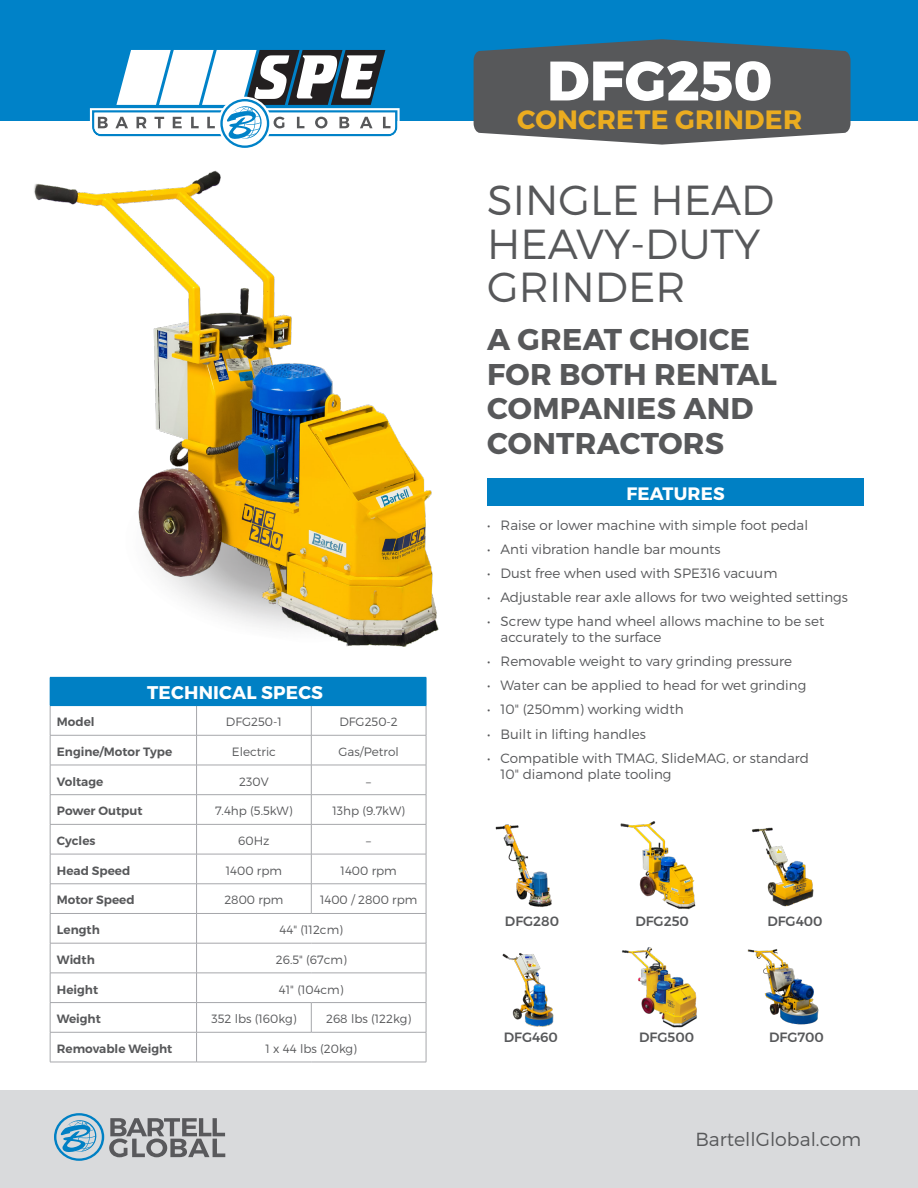
<style>
.page{position:relative;width:918px;height:1188px;background:#fff}
.page>*{position:absolute;margin:0;border:0;box-sizing:border-box;transform-origin:0 0}
.SPEC_SHEET_-_title{font:800 55.5px "Montserrat";letter-spacing:.005em;color:#fff}
.SPEC_SHEET_-_title-2{font:300 42px/43.5px "Montserrat";color:#57585a}
.SPEC_SHEET_-_head{font:700 30px/34.5px "Montserrat";letter-spacing:.01em;color:#57585a}
.SPEC_SHEET_-_subtitl{font:700 26.55px "Montserrat";letter-spacing:.01em;color:#ebac20}
.SPEC_SHEET_-_head-2{font:300 18.9px "Montserrat";color:#57585a}
.t1{font:700 18.3px "Montserrat";letter-spacing:.01em;color:#fff}
.t2{font:700 18px "Montserrat";letter-spacing:.01em;color:#fff}
.t3{font:300 13.5px/16.5px "Montserrat";color:#57585a}
.series_caption{font:500 13.5px "Montserrat";color:#57585a}
.TECHNICAL_SPECS_body{font:300 12px "Montserrat";color:#57585a}
.TECHNICAL_SPECS_-_RO{font:600 12px "Montserrat";color:#57585a}
</style>
<div class="page">
<div style="left:0;top:1091px;width:918px;height:97px;background:#d9dadc"></div>
<svg style="left:54px;top:1113px;width:171px;height:48px"></svg>
<div style="left:50px;top:677px;width:376px;height:29px;background:#0080c4"></div>
<hr style="left:50px;top:824px;width:147px;height:1px;background:#a6a7ab">
<hr style="left:197px;top:824px;width:114px;height:1px;background:#a6a7ab">
<hr style="left:311px;top:824px;width:115px;height:1px;background:#a6a7ab">
<hr style="left:196px;top:854px;width:1px;height:30px;background:#a6a7ab">
<hr style="left:311px;top:854px;width:1px;height:30px;background:#a6a7ab">
<svg style="left:311px;top:885px;width:1px;height:28px"></svg>
<svg style="left:196px;top:885px;width:1px;height:58px"></svg>
<hr style="left:196px;top:943px;width:1px;height:30px;background:#a6a7ab">
<svg style="left:196px;top:974px;width:1px;height:58px"></svg>
<svg style="left:311px;top:1003px;width:1px;height:29px"></svg>
<hr style="left:196px;top:1032px;width:1px;height:30px;background:#a6a7ab">
<hr style="left:50px;top:735px;width:147px;height:1px;background:#a6a7ab">
<hr style="left:50px;top:735px;width:1px;height:30px;background:#a6a7ab">
<hr style="left:197px;top:735px;width:114px;height:1px;background:#a6a7ab">
<hr style="left:196px;top:735px;width:1px;height:30px;background:#a6a7ab">
<hr style="left:311px;top:735px;width:115px;height:1px;background:#a6a7ab">
<hr style="left:311px;top:735px;width:1px;height:30px;background:#a6a7ab">
<hr style="left:426px;top:735px;width:1px;height:30px;background:#a6a7ab">
<hr style="left:50px;top:765px;width:147px;height:1px;background:#a6a7ab">
<hr style="left:197px;top:765px;width:114px;height:1px;background:#a6a7ab">
<svg style="left:196px;top:765px;width:1px;height:89px"></svg>
<hr style="left:311px;top:765px;width:115px;height:1px;background:#a6a7ab">
<svg style="left:311px;top:765px;width:1px;height:89px"></svg>
<hr style="left:50px;top:794px;width:147px;height:1px;background:#a6a7ab">
<hr style="left:197px;top:794px;width:114px;height:1px;background:#a6a7ab">
<hr style="left:311px;top:794px;width:115px;height:1px;background:#a6a7ab">
<svg style="left:50px;top:765px;width:1px;height:89px"></svg>
<svg style="left:426px;top:765px;width:1px;height:89px"></svg>
<hr style="left:50px;top:854px;width:147px;height:1px;background:#a6a7ab">
<hr style="left:50px;top:854px;width:1px;height:30px;background:#a6a7ab">
<hr style="left:197px;top:854px;width:114px;height:1px;background:#a6a7ab">
<hr style="left:311px;top:854px;width:115px;height:1px;background:#a6a7ab">
<hr style="left:426px;top:854px;width:1px;height:30px;background:#a6a7ab">
<hr style="left:50px;top:884px;width:147px;height:1px;background:#a6a7ab">
<hr style="left:197px;top:884px;width:114px;height:1px;background:#a6a7ab">
<hr style="left:311px;top:884px;width:115px;height:1px;background:#a6a7ab">
<hr style="left:50px;top:913px;width:147px;height:1px;background:#a6a7ab">
<svg style="left:50px;top:884px;width:1px;height:59px"></svg>
<hr style="left:197px;top:913px;width:114px;height:1px;background:#a6a7ab">
<hr style="left:311px;top:913px;width:115px;height:1px;background:#a6a7ab">
<hr style="left:50px;top:943px;width:147px;height:1px;background:#a6a7ab">
<hr style="left:50px;top:943px;width:1px;height:30px;background:#a6a7ab">
<hr style="left:50px;top:973px;width:147px;height:1px;background:#a6a7ab">
<hr style="left:50px;top:1002px;width:147px;height:1px;background:#a6a7ab">
<svg style="left:50px;top:973px;width:1px;height:59px"></svg>
<hr style="left:50px;top:1032px;width:147px;height:1px;background:#a6a7ab">
<hr style="left:50px;top:1032px;width:1px;height:30px;background:#a6a7ab">
<hr style="left:197px;top:1032px;width:114px;height:1px;background:#a6a7ab">
<hr style="left:311px;top:1032px;width:115px;height:1px;background:#a6a7ab">
<hr style="left:50px;top:1062px;width:147px;height:1px;background:#a6a7ab">
<svg style="left:196px;top:706px;width:1px;height:29px"></svg>
<svg style="left:311px;top:706px;width:1px;height:29px"></svg>
<svg style="left:426px;top:884px;width:1px;height:59px"></svg>
<hr style="left:197px;top:943px;width:114px;height:1px;background:#a6a7ab">
<hr style="left:311px;top:943px;width:115px;height:1px;background:#a6a7ab">
<hr style="left:426px;top:943px;width:1px;height:30px;background:#a6a7ab">
<hr style="left:197px;top:973px;width:114px;height:1px;background:#a6a7ab">
<hr style="left:311px;top:973px;width:115px;height:1px;background:#a6a7ab">
<hr style="left:197px;top:1002px;width:114px;height:1px;background:#a6a7ab">
<hr style="left:311px;top:1002px;width:115px;height:1px;background:#a6a7ab">
<svg style="left:426px;top:973px;width:1px;height:59px"></svg>
<hr style="left:426px;top:1032px;width:1px;height:30px;background:#a6a7ab">
<hr style="left:197px;top:1062px;width:114px;height:1px;background:#a6a7ab">
<hr style="left:311px;top:1062px;width:115px;height:1px;background:#a6a7ab">
<svg style="left:50px;top:706px;width:1px;height:29px"></svg>
<svg style="left:426px;top:678px;width:1px;height:57px"></svg>
<div style="left:487px;top:479px;width:377px;height:27px;background:#0080c4"></div>
<div style="left:0;top:0;width:918px;height:121px;background:#0082c8"></div>
<svg style="left:474px;top:39px;width:377px;height:106px;background:#5c646a"></svg>
<svg style="left:90px;top:50px;width:310px;height:98px"></svg>
<img style="left:34px;top:170px;width:405px;height:477px">
<img style="left:502px;top:953px;width:52px;height:74px">
<img style="left:620px;top:821px;width:76px;height:89px">
<img style="left:747px;top:949px;width:72px;height:76px">
<img style="left:752px;top:827px;width:62px;height:80px">
<img style="left:622px;top:947px;width:75px;height:81px">
<img style="left:495px;top:824px;width:57px;height:83px">
<p class="t1" style="left:147px;top:681px;width:177px">TECHNICAL SPECS</p>
<p class="TECHNICAL_SPECS_-_RO" style="left:57px;top:715px;width:39px">Model</p>
<p class="TECHNICAL_SPECS_body" style="left:226px;top:715px;width:58px">DFG250-1</p>
<p class="TECHNICAL_SPECS_body" style="left:339px;top:715px;width:60px">DFG250-2</p>
<p class="TECHNICAL_SPECS_-_RO" style="left:57px;top:744px;width:117px">Engine/Motor Type</p>
<p class="TECHNICAL_SPECS_body" style="left:232px;top:744px;width:46px">Electric</p>
<p class="TECHNICAL_SPECS_body" style="left:339px;top:744px;width:62px">Gas/Petrol</p>
<p class="TECHNICAL_SPECS_-_RO" style="left:57px;top:774px;width:48px">Voltage</p>
<p class="TECHNICAL_SPECS_body" style="left:239px;top:774px;width:31px">230V</p>
<p class="TECHNICAL_SPECS_body" style="left:366px;top:774px;width:6px">–</p>
<p class="TECHNICAL_SPECS_-_RO" style="left:57px;top:804px;width:87px">Power Output</p>
<p class="TECHNICAL_SPECS_body" style="left:215px;top:804px;width:79px">7.4hp (5.5kW)</p>
<p class="TECHNICAL_SPECS_body" style="left:332px;top:804px;width:74px">13hp (9.7kW)</p>
<p class="TECHNICAL_SPECS_-_RO" style="left:57px;top:833px;width:40px">Cycles</p>
<p class="TECHNICAL_SPECS_body" style="left:238px;top:833px;width:33px">60Hz</p>
<p class="TECHNICAL_SPECS_body" style="left:366px;top:833px;width:6px">–</p>
<p class="TECHNICAL_SPECS_-_RO" style="left:57px;top:863px;width:75px">Head Speed</p>
<p class="TECHNICAL_SPECS_body" style="left:226px;top:863px;width:58px">1400 rpm</p>
<p class="TECHNICAL_SPECS_body" style="left:341px;top:863px;width:58px">1400 rpm</p>
<p class="TECHNICAL_SPECS_-_RO" style="left:57px;top:893px;width:79px">Motor Speed</p>
<p class="TECHNICAL_SPECS_body" style="left:224px;top:893px;width:61px">2800 rpm</p>
<p class="TECHNICAL_SPECS_body" style="left:320px;top:893px;width:99px">1400 / 2800 rpm</p>
<p class="TECHNICAL_SPECS_-_RO" style="left:57px;top:922px;width:44px">Length</p>
<p class="TECHNICAL_SPECS_body" style="left:280px;top:923px;width:65px">44" (112cm)</p>
<p class="TECHNICAL_SPECS_-_RO" style="left:57px;top:952px;width:39px">Width</p>
<p class="TECHNICAL_SPECS_body" style="left:276px;top:952px;width:73px">26.5" (67cm)</p>
<p class="TECHNICAL_SPECS_-_RO" style="left:57px;top:982px;width:43px">Height</p>
<p class="TECHNICAL_SPECS_body" style="left:279px;top:982px;width:66px">41" (104cm)</p>
<p class="TECHNICAL_SPECS_-_RO" style="left:57px;top:1012px;width:45px">Weight</p>
<p class="TECHNICAL_SPECS_body" style="left:211px;top:1012px;width:87px">352 lbs (160kg)</p>
<p class="TECHNICAL_SPECS_body" style="left:326px;top:1012px;width:87px">268 lbs (122kg)</p>
<p class="TECHNICAL_SPECS_-_RO" style="left:57px;top:1041px;width:117px">Removable Weight</p>
<p class="TECHNICAL_SPECS_body" style="left:266px;top:1041px;width:93px">1 x 44 lbs (20kg)</p>
<p class="SPEC_SHEET_-_title" style="left:547px;top:46px;width:227px">DFG250</p>
<p class="SPEC_SHEET_-_subtitl" style="left:517px;top:103px;width:287px">CONCRETE GRINDER</p>
<p class="SPEC_SHEET_-_title-2" style="left:487px;top:178px;width:289px">SINGLE HEAD<br>HEAVY-DUTY<br>GRINDER</p>
<p class="SPEC_SHEET_-_head" style="left:487px;top:323px;width:291px">A GREAT CHOICE<br>FOR BOTH RENTAL<br>COMPANIES AND<br>CONTRACTORS</p>
<p class="t2" style="left:626px;top:482px;width:100px">FEATURES</p>
<p class="t3" style="left:487px;top:516px;width:323px">• Raise or lower machine with simple foot pedal</p>
<p class="t3" style="left:487px;top:540px;width:235px">• Anti vibration handle bar mounts</p>
<p class="t3" style="left:487px;top:564px;width:292px">• Dust free when used with SPE316 vacuum</p>
<p class="t3" style="left:487px;top:588px;width:362px">• Adjustable rear axle allows for two weighted settings</p>
<p class="t3" style="left:501px;top:612px;width:325px;text-indent:-14px">• Screw type hand wheel allows machine to be set accurately to the surface</p>
<p class="t3" style="left:487px;top:653px;width:307px">• Removable weight to vary grinding pressure</p>
<p class="t3" style="left:487px;top:677px;width:321px">• Water can be applied to head for wet grinding</p>
<p class="t3" style="left:487px;top:701px;width:198px">• 10" (250mm) working width</p>
<p class="t3" style="left:487px;top:725px;width:160px">• Built in lifting handles</p>
<p class="t3" style="left:501px;top:749px;width:310px;text-indent:-14px">• Compatible with TMAG, SlideMAG, or standard<br>10" diamond plate tooling</p>
<p class="series_caption" style="left:505px;top:910px;width:56px">DFG280</p>
<p class="series_caption" style="left:504px;top:1026px;width:56px">DFG460</p>
<p class="series_caption" style="left:635px;top:910px;width:55px">DFG250</p>
<p class="series_caption" style="left:639px;top:1026px;width:56px">DFG500</p>
<p class="series_caption" style="left:767px;top:910px;width:57px">DFG400</p>
<p class="series_caption" style="left:769px;top:1026px;width:56px">DFG700</p>
<p class="SPEC_SHEET_-_head-2" style="left:695px;top:1128px;width:167px">BartellGlobal.com</p>
</div>
